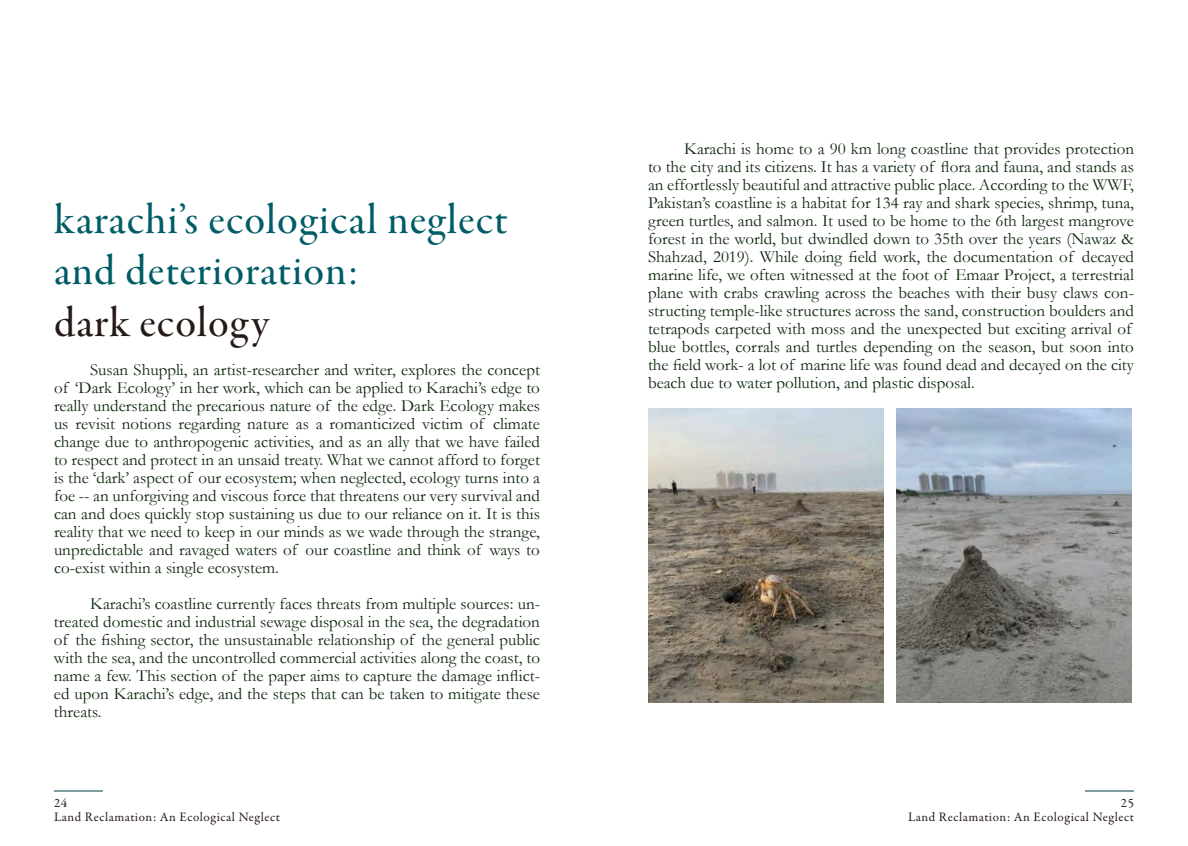
<style>
.page{position:relative;width:1188px;height:846px;background:#fff}
.page>*{position:absolute;margin:0;border:0;box-sizing:border-box;transform-origin:0 0}
.Paragraph_Style_1{font:43px/51.6px "Garamond Premr Pro Med Subh";letter-spacing:.025em;color:#005c66}
.Paragraph_Style_1-2{font:43px "Garamond Premr Pro Med Subh";letter-spacing:.025em;color:#251a16}
.body_paragraphs{font:17px/18px "Garamond";color:#0f280d;text-align:justify}
.t1{font:13px/14px "Garamond Premr Pro";letter-spacing:.04em;color:#251a16}
</style>
<div class="page">
<img style="left:648px;top:409px;width:235px;height:294px">
<img style="left:897px;top:409px;width:235px;height:294px">
<hr style="left:54px;top:790px;width:49px;height:2px;background:#003d44">
<hr style="left:1085px;top:790px;width:49px;height:2px;background:#003d44">
<p class="Paragraph_Style_1" style="left:54px;top:196px;width:455px">karachi’s ecological neglect and deterioration:</p>
<p class="Paragraph_Style_1-2" style="left:54px;top:298px;width:216px">dark ecology</p>
<p class="body_paragraphs" style="left:54px;top:360px;width:488px;text-indent:36px">Susan Shuppli, an artist-researcher and writer, explores the concept of ‘Dark Ecology’ in her work, which can be applied to Karachi’s edge to really understand the precarious nature of the edge. Dark Ecology makes us revisit notions regarding nature as a romanticized victim of climate change due to anthropogenic activities, and as an ally that we have failed to respect and protect in an unsaid treaty. What we cannot afford to forget is the ‘dark’ aspect of our ecosystem; when neglected, ecology turns into a foe -- an unforgiving and viscous force that threatens our very survival and can and does quickly stop sustaining us due to our reliance on it. It is this reality that we need to keep in our minds as we wade through the strange, unpredictable and ravaged waters of our coastline and think of ways to co-exist within a single ecosystem.</p>
<p class="body_paragraphs" style="left:54px;top:594px;width:488px;text-indent:36px">Karachi’s coastline currently faces threats from multiple sources: un&shy;treated domestic and industrial sewage disposal in the sea, the degradation of the fishing sector, the unsustainable relationship of the general public with the sea, and the uncontrolled commercial activities along the coast, to name a few. This section of the paper aims to capture the damage inflict&shy;ed upon Karachi’s edge, and the steps that can be taken to mitigate these threats.</p>
<p class="body_paragraphs" style="left:648px;top:140px;width:488px;text-align:left;text-indent:36px">Karachi is home to a 90 km long coastline that provides protection to the city and its citizens. It has a variety of flora and fauna, and stands as an effortlessly beautiful and attractive public place. According to the WWF, Pakistan’s coastline is a habitat for 134 ray and shark species, shrimp, tuna, green turtles, and salmon. It used to be home to the 6th largest mangrove forest in the world, but dwindled down to 35th over the years (Nawaz &amp; Shahzad, 2019). While doing field work, the documentation of decayed marine life, we often witnessed at the foot of Emaar Project, a terrestrial plane with crabs crawling across the beaches with their busy claws con&shy;structing temple-like structures across the sand, construction boulders and tetrapods carpeted with moss and the unexpected but exciting arrival of blue bottles, corrals and turtles depending on the season, but soon into the field work- a lot of marine life was found dead and decayed on the city beach due to water pollution, and plastic disposal.</p>
<p class="t1" style="left:54px;top:796px;width:227px">24<br>Land Reclamation: An Ecological Neglect</p>
<p class="t1" style="left:908px;top:796px;width:227px;text-align:right">25<br>Land Reclamation: An Ecological Neglect</p>
</div>
